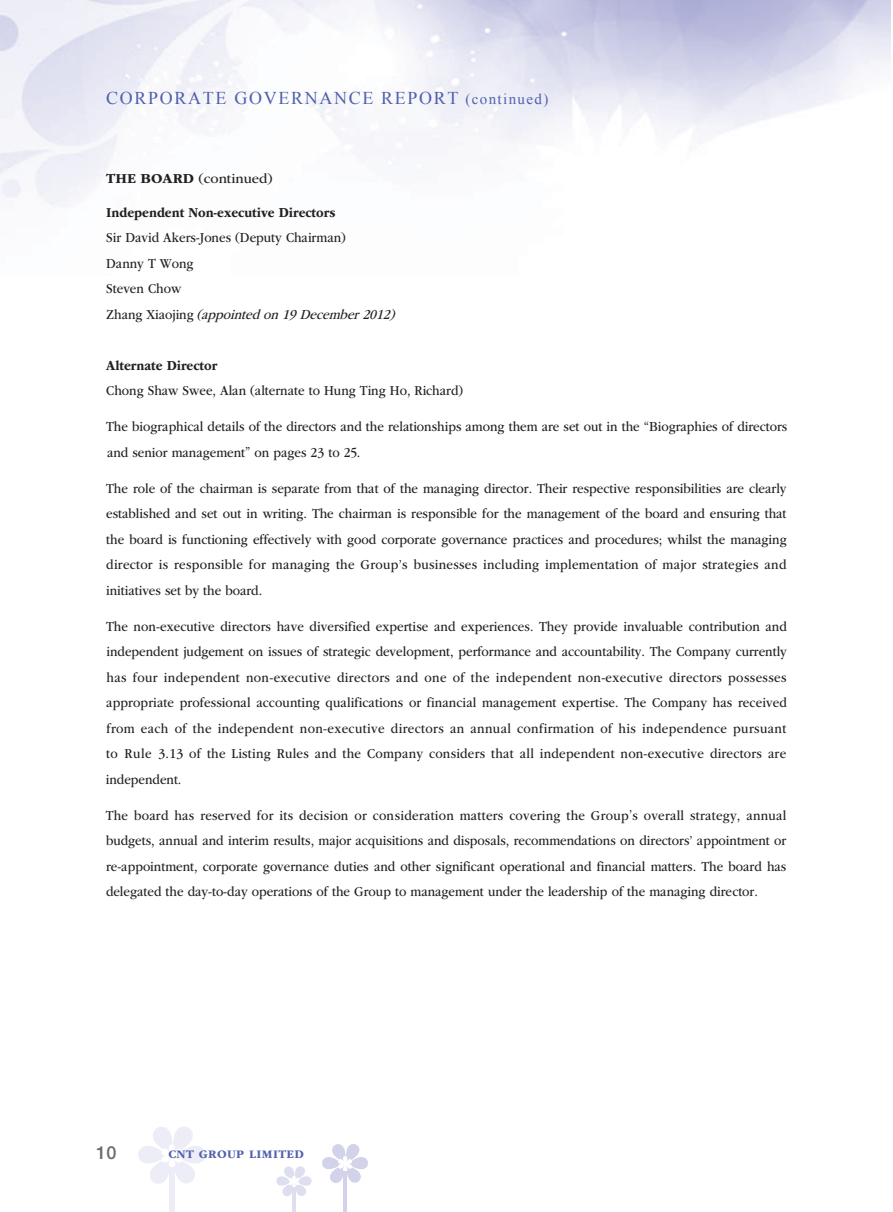
<style>
.page{position:relative;width:893px;height:1212px;background:#fff}
.page>*{position:absolute;margin:0;border:0;box-sizing:border-box;transform-origin:0 0}
.t1{font:18px "Times New Roman";letter-spacing:.095em;color:#5060ac}
.t2{font:500 18px "Helvetica Neue LT Std";color:#6c6d70}
.t3{font:14.25px/25.5px "ITC Garamond Std";color:#231f20;text-align:justify;scale:.9 1}
.t4{font:700 14.25px "ITC Garamond Std";color:#231f20;scale:.9 1}
.t5{font:14.25px "ITC Garamond Std";color:#231f20}
.t6{font:700 12px "ITC Garamond Std";letter-spacing:.03em;color:#5060ac}
.s1{font-size:15px}
.s2{font-weight:700}
.s3{font-style:italic}
</style>
<div class="page">
<hr style="left:343px;top:1172px;width:4px;height:40px;background:#d2d3e9">
<svg style="left:322px;top:1144px;width:46px;height:39px"></svg>
<div style="left:169px;top:1167px;width:6px;height:45px;background:#ecedf6"></div>
<svg style="left:138px;top:1127px;width:67px;height:57px"></svg>
<hr style="left:293px;top:1187px;width:3px;height:25px;background:#dddeef">
<svg style="left:276px;top:1166px;width:36px;height:30px"></svg>
<p class="t1" style="left:106px;top:86px;width:444px">CORPORATE GOVERNANCE REPORT <span class="s1">(continued)</span></p>
<p class="t5" style="left:106px;top:171px;width:168px"><span class="s2">THE BOARD</span> (continued)</p>
<p class="t4" style="left:106px;top:204px;width:256px">Independent Non-executive Directors</p>
<p class="t3" style="left:106px;top:225px;width:326px;text-align:left">Sir David Akers-Jones (Deputy Chairman)<br>Danny T Wong<br>Steven Chow<br>Z h a n g X i a o j i n g <span class="s3">(appointed on 19 December 2012)</span></p>
<p class="t4" style="left:106px;top:357px;width:125px">Alternate Director</p>
<p class="t3" style="left:106px;top:378px;width:398px">Chong Shaw Swee, Alan (alternate to Hung Ting Ho, Richard)</p>
<p class="t3" style="left:106px;top:414px;width:758px">The biographical details of the directors and the relationships among them are set out in the “Biographies of directors and senior management” on pages 23 to 25.</p>
<p class="t3" style="left:106px;top:476px;width:758px">The role of the chairman is separate from that of the managing director. Their respective responsibilities are clearly established and set out in writing. The chairman is responsible for the management of the board and ensuring that the board is functioning effectively with good corporate governance practices and procedures; whilst the managing director is responsible for managing the Group’s businesses including implementation of major strategies and initiatives set by the board.</p>
<p class="t3" style="left:106px;top:614px;width:758px">The non-executive directors have diversified expertise and experiences. They provide invaluable contribution and independent judgement on issues of strategic development, performance and accountability. The Company currently has four independent non-executive directors and one of the independent non-executive directors possesses appropriate professional accounting qualifications or financial management expertise. The Company has received from each of the independent non-executive directors an annual confirmation of his independence pursuant to Rule 3.13 of the Listing Rules and the Company considers that all independent non-executive directors are independent.</p>
<p class="t3" style="left:106px;top:803px;width:758px">The board has reserved for its decision or consideration matters covering the Group’s overall strategy, annual budgets, annual and interim results, major acquisitions and disposals, recommendations on directors’ appointment or re-appointment, corporate governance duties and other significant operational and financial matters. The board has delegated the day-to-day operations of the Group to management under the leadership of the managing director.</p>
<p class="t2" style="left:96px;top:1142px;width:22px">10</p>
<p class="t6" style="left:168px;top:1148px;width:137px">CNT GROUP LIMITED</p>
</div>
